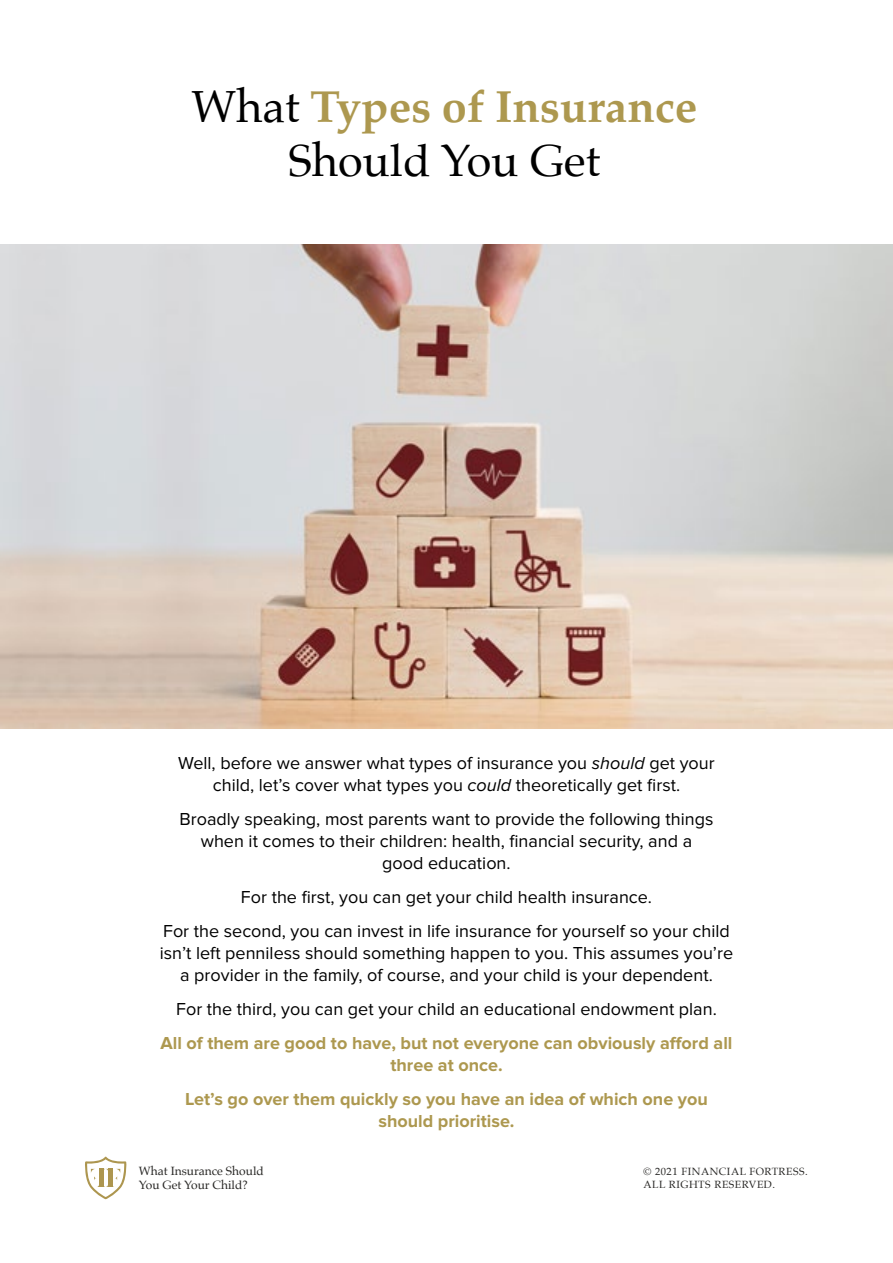
<style>
.page{position:relative;width:893px;height:1263px;background:#fff}
.page>*{position:absolute;margin:0;border:0;box-sizing:border-box;transform-origin:0 0}
.t1{font:45px/54px "Palatino";color:#000;text-align:center}
.t2{font:18px/21.6px "Proxima Nova";color:#000;text-align:center}
.t3{font:700 18px/21.6px "Proxima Nova";color:#ad984f;text-align:center}
.t4{font:12px/14.4px "Palatino";color:#272624}
.t5{font:10.5px/12.6px "Palatino";letter-spacing:.05em;color:#272624}
.s1{font-weight:700;color:#ad984f}
.s2{font-style:italic}
</style>
<div class="page">
<svg style="left:85px;top:1157px;width:42px;height:42px"></svg>
<img style="left:0;top:244px;width:893px;height:485px">
<h1 class="t1" style="left:191px;top:80px;width:508px">What <span class="s1">Types of Insurance<br></span>Should You Get</h1>
<p class="t2" style="left:178px;top:753px;width:538px">Well, before we answer what types of insurance you <span class="s2">should</span> get your child, let’s cover what types you <span class="s2">could</span> theoretically get first.</p>
<p class="t2" style="left:180px;top:809px;width:535px">Broadly speaking, most parents want to provide the following things when it comes to their children: health, financial security, and a good education.</p>
<p class="t2" style="left:163px;top:880px;width:568px;line-height:34.3px">For the first, you can get your child health insurance.<br>For the second, you can invest in life insurance for yourself so your child</p>
<p class="t2" style="left:160px;top:942px;width:575px">isn’t left penniless should something happen to you. This assumes you’re a provider in the family, of course, and your child is your dependent.</p>
<p class="t2" style="left:176px;top:998px;width:542px">For the third, you can get your child an educational endowment plan.</p>
<p class="t3" style="left:161px;top:1033px;width:573px">All of them are good to have, but not everyone can obviously afford all three at once.</p>
<p class="t3" style="left:185px;top:1089px;width:524px">Let’s go over them quickly so you have an idea of which one you should prioritise.</p>
<p class="t4" style="left:139px;top:1163px;width:126px">What Insurance Should<br>You Get Your Child?</p>
<p class="t5" style="left:644px;top:1165px;width:166px">©️ 2021 FINANCIAL FORTRESS.<br>ALL RIGHTS RESERVED.</p>
</div>
